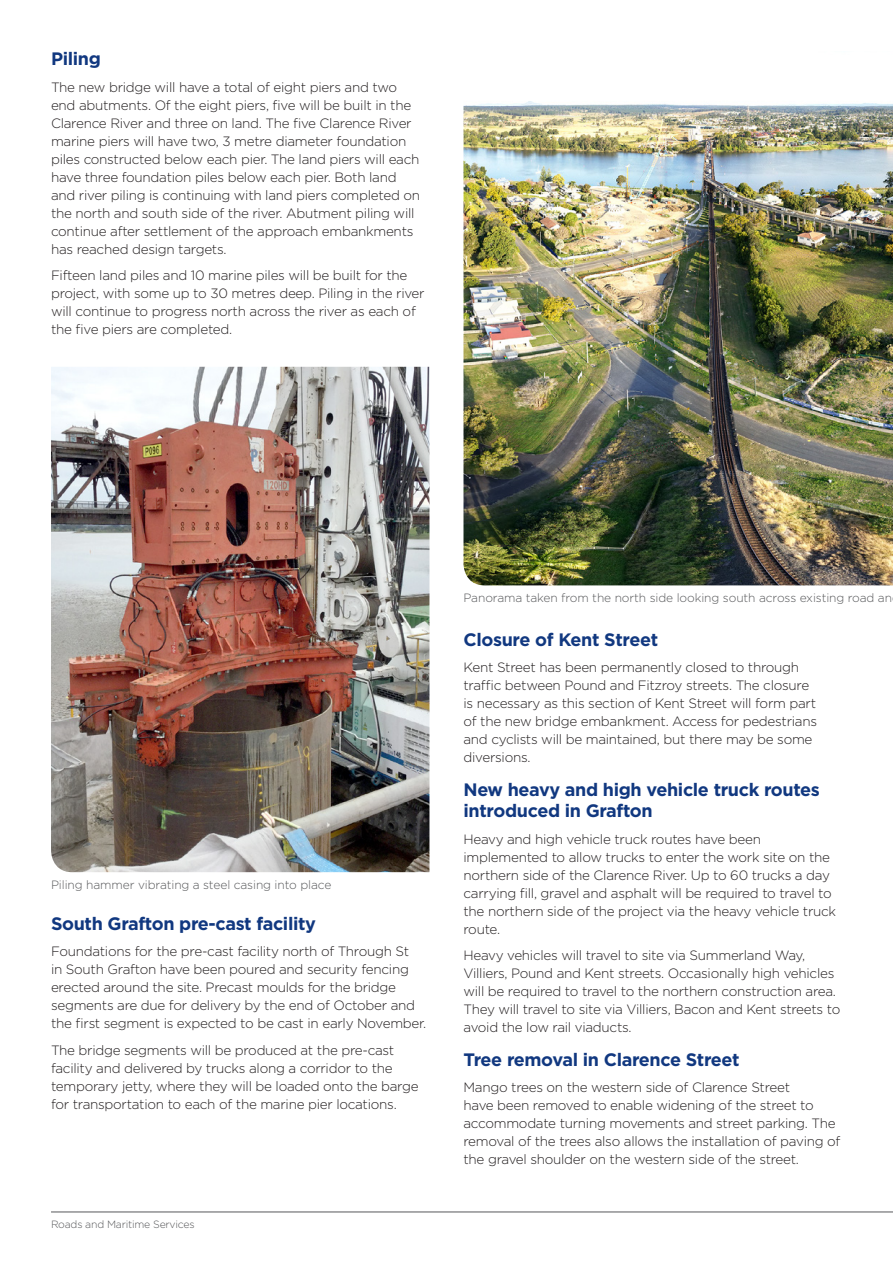
<style>
.page{position:relative;width:893px;height:1263px;background:#fff}
.page>*{position:absolute;margin:0;border:0;box-sizing:border-box;transform-origin:0 0}
.SUB_HEAD_1{font:700 18px/21px "Gotham";letter-spacing:-.02em;color:#113880}
.BODY_1{font:300 13.5px/18px "Gotham";letter-spacing:-.02em;color:#231f20}
.CAPTIONS_GREY_LEFT{font:300 12px "Gotham";letter-spacing:-.01em;color:#57585a}
.FOOTER_RMS{font:300 10.5px "Gotham";letter-spacing:-.02em;color:#57585a}
</style>
<div class="page">
<hr style="left:51px;top:1211px;width:842px;height:1px;background:#57585a">
<img style="left:51px;top:367px;width:378px;height:505px">
<img style="left:463px;top:101px;width:430px;height:484px">
<p class="SUB_HEAD_1" style="left:51px;top:48px;width:51px">Piling</p>
<p class="BODY_1" style="left:51px;top:78px;width:371px">The new bridge will have a total of eight piers and two end abutments. Of the eight piers, five will be built in the Clarence River and three on land. The five Clarence River marine piers will have two, 3 metre diameter foundation piles constructed below each pier. The land piers will each have three foundation piles below each pier. Both land and river piling is continuing with land piers completed on the north and south side of the river. Abutment piling will continue after settlement of the approach embankments has reached design targets.</p>
<p class="BODY_1" style="left:51px;top:266px;width:375px">Fifteen land piles and 10 marine piles will be built for the project, with some up to 30 metres deep. Piling in the river will continue to progress north across the river as each of the five piers are completed.</p>
<p class="CAPTIONS_GREY_LEFT" style="left:51px;top:877px;width:282px">Piling hammer vibrating a steel casing into place</p>
<p class="SUB_HEAD_1" style="left:51px;top:913px;width:267px">South Grafton pre-cast facility</p>
<p class="BODY_1" style="left:51px;top:942px;width:377px">Foundations for the pre-cast facility north of Through St<br>in South Grafton have been poured and security fencing erected around the site. Precast moulds for the bridge segments are due for delivery by the end of October and the first segment is expected to be cast in early November.</p>
<p class="BODY_1" style="left:51px;top:1041px;width:369px">The bridge segments will be produced at the pre-cast facility and delivered by trucks along a corridor to the temporary jetty, where they will be loaded onto the barge for transportation to each of the marine pier locations.</p>
<p class="FOOTER_RMS" style="left:51px;top:1218px;width:145px">Roads and Maritime Services</p>
<p class="CAPTIONS_GREY_LEFT" style="left:463px;top:590px;width:430px">Panorama taken from the north side looking south across existing road an</p>
<p class="SUB_HEAD_1" style="left:463px;top:629px;width:196px">Closure of Kent Street</p>
<p class="BODY_1" style="left:463px;top:658px;width:355px">Kent Street has been permanently closed to through traffic between Pound and Fitzroy streets. The closure is necessary as this section of Kent Street will form part of the new bridge embankment. Access for pedestrians and cyclists will be maintained, but there may be some diversions.</p>
<p class="SUB_HEAD_1" style="left:463px;top:779px;width:358px">New heavy and high vehicle truck routes introduced in Grafton</p>
<p class="BODY_1" style="left:463px;top:829px;width:374px">Heavy and high vehicle truck routes have been implemented to allow trucks to enter the work site on the northern side of the Clarence River. Up to 60 trucks a day carrying fill, gravel and asphalt will be required to travel to the northern side of the project via the heavy vehicle truck route.</p>
<p class="BODY_1" style="left:463px;top:946px;width:378px">Heavy vehicles will travel to site via Summerland Way, Villiers, Pound and Kent streets. Occasionally high vehicles will be required to travel to the northern construction area.<br>They will travel to site via Villiers, Bacon and Kent streets to avoid the low rail viaducts.</p>
<p class="SUB_HEAD_1" style="left:463px;top:1049px;width:278px">Tree removal in Clarence Street</p>
<p class="BODY_1" style="left:463px;top:1078px;width:378px">Mango trees on the western side of Clarence Street<br>have been removed to enable widening of the street to accommodate turning movements and street parking. The removal of the trees also allows the installation of paving of the gravel shoulder on the western side of the street.</p>
</div>
